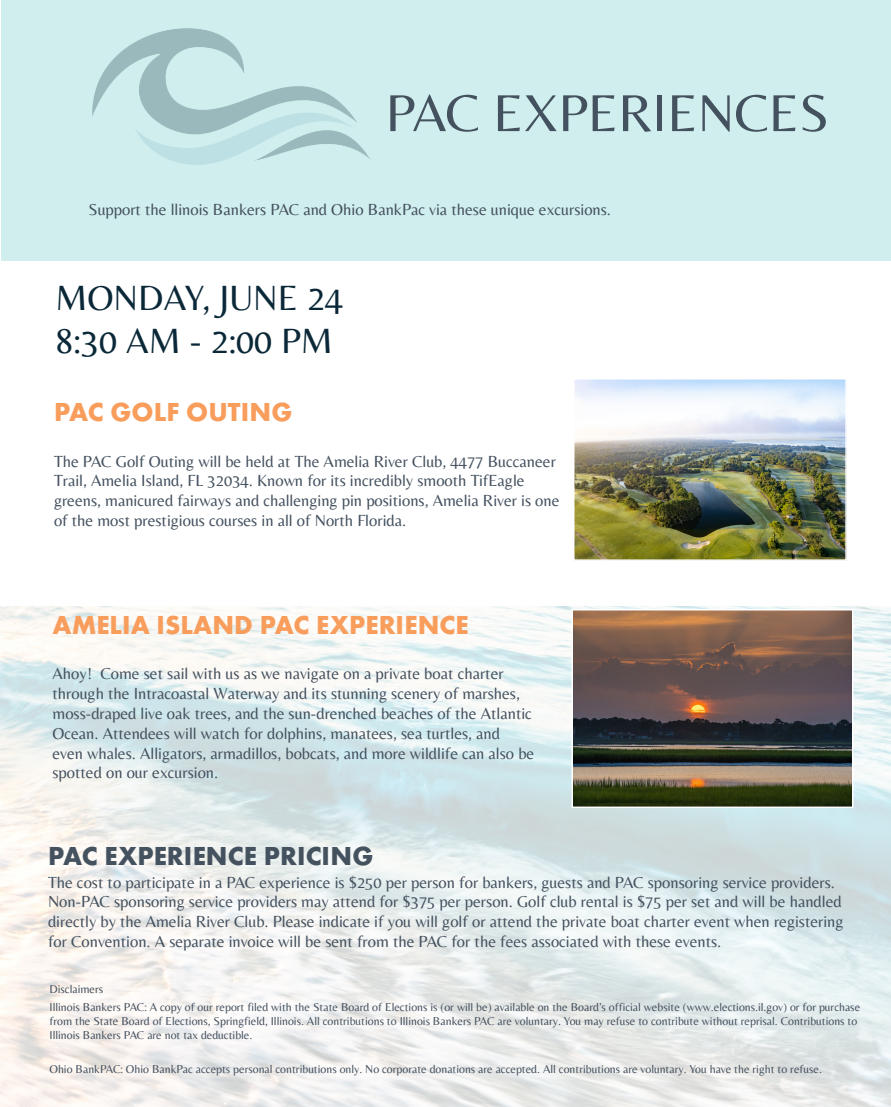
<style>
.page{position:relative;width:891px;height:1107px;background:#fff}
.page>*{position:absolute;margin:0;border:0;box-sizing:border-box;transform-origin:0 0}
.Agenda_Item_Description{font:54px "Belleza";color:#44515f}
.t1{font:36px "Belleza";color:#0a2838}
.Agenda_Item_Description-2{font:700 27px "Function Pro";color:#f89d5b}
.Agenda_Item_Description-3{font:700 27px "Function Pro";color:#44515f}
.Agenda_Item_Description-4{font:16.5px/19.8px "Belleza";color:#44515f}
.Disclaimer{font:11.7px/14.1px "Belleza";color:#44515f}
</style>
<div class="page">
<div style="left:1px;top:0;width:890px;height:261px;background:#d0eeed"></div>
<img style="left:576px;top:381px;width:268px;height:177px">
<div style="left:573px;top:378px;width:274px;height:183px;border:2px solid #fff"></div>
<img style="left:575px;top:612px;width:276px;height:193px">
<div style="left:572px;top:609px;width:282px;height:199px;border:2px solid #fff"></div>
<img style="left:92px;top:28px;width:278px;height:137px">
<p class="Agenda_Item_Description" style="left:386px;top:68px;width:445px">PAC EXPERIENCES</p>
<p class="Agenda_Item_Description-4" style="left:88px;top:198px;width:524px">Support the llinois Bankers PAC and Ohio BankPac via these unique excursions.</p>
<p class="t1" style="left:56px;top:268px;width:289px">MONDAY, JUNE 24</p>
<p class="t1" style="left:56px;top:311px;width:279px">8:30 AM - 2:00 PM</p>
<p class="Agenda_Item_Description-2" style="left:54px;top:396px;width:240px">PAC GOLF OUTING</p>
<p class="Agenda_Item_Description-4" style="left:54px;top:450px;width:507px">The PAC Golf Outing will be held at The Amelia River Club, 4477 Buccaneer Trail, Amelia Island, FL 32034. Known for its incredibly smooth TifEagle greens, manicured fairways and challenging pin positions, Amelia River is one of the most prestigious courses in all of North Florida.</p>
<p class="Agenda_Item_Description-2" style="left:52px;top:608px;width:418px">AMELIA ISLAND PAC EXPERIENCE</p>
<p class="Agenda_Item_Description-4" style="left:52px;top:662px;width:483px">Ahoy! Come set sail with us as we navigate on a private boat charter through the Intracoastal Waterway and its stunning scenery of marshes, moss-draped live oak trees, and the sun-drenched beaches of the Atlantic Ocean. Attendees will watch for dolphins, manatees, sea turtles, and even whales. Alligators, armadillos, bobcats, and more wildlife can also be spotted on our excursion.</p>
<p class="Agenda_Item_Description-3" style="left:48px;top:839px;width:327px">PAC EXPERIENCE PRICING</p>
<p class="Agenda_Item_Description-4" style="left:48px;top:871px;width:797px">The cost to participate in a PAC experience is $250 per person for bankers, guests and PAC sponsoring service providers.<br>Non-PAC sponsoring service providers may attend for $375 per person. Golf club rental is $75 per set and will be handled directly by the Amelia River Club. Please indicate if you will golf or attend the private boat charter event when registering for Convention. A separate invoice will be sent from the PAC for the fees associated with these events.</p>
<p class="Disclaimer" style="left:50px;top:981px;width:55px">Disclaimers</p>
<p class="Disclaimer" style="left:50px;top:998px;width:812px">Illinois Bankers PAC: A copy of our report filed with the State Board of Elections is (or will be) available on the Board’s official website (www.elections.il.gov) or for purchase from the State Board of Elections, Springfield, Illinois. All contributions to Illinois Bankers PAC are voluntary. You may refuse to contribute without reprisal. Contributions to<br>Illinois Bankers PAC are not tax deductible.</p>
<p class="Disclaimer" style="left:50px;top:1061px;width:774px">Ohio BankPAC: Ohio BankPac accepts personal contributions only. No corporate donations are accepted. All contributions are voluntary. You have the right to refuse.</p>
</div>
